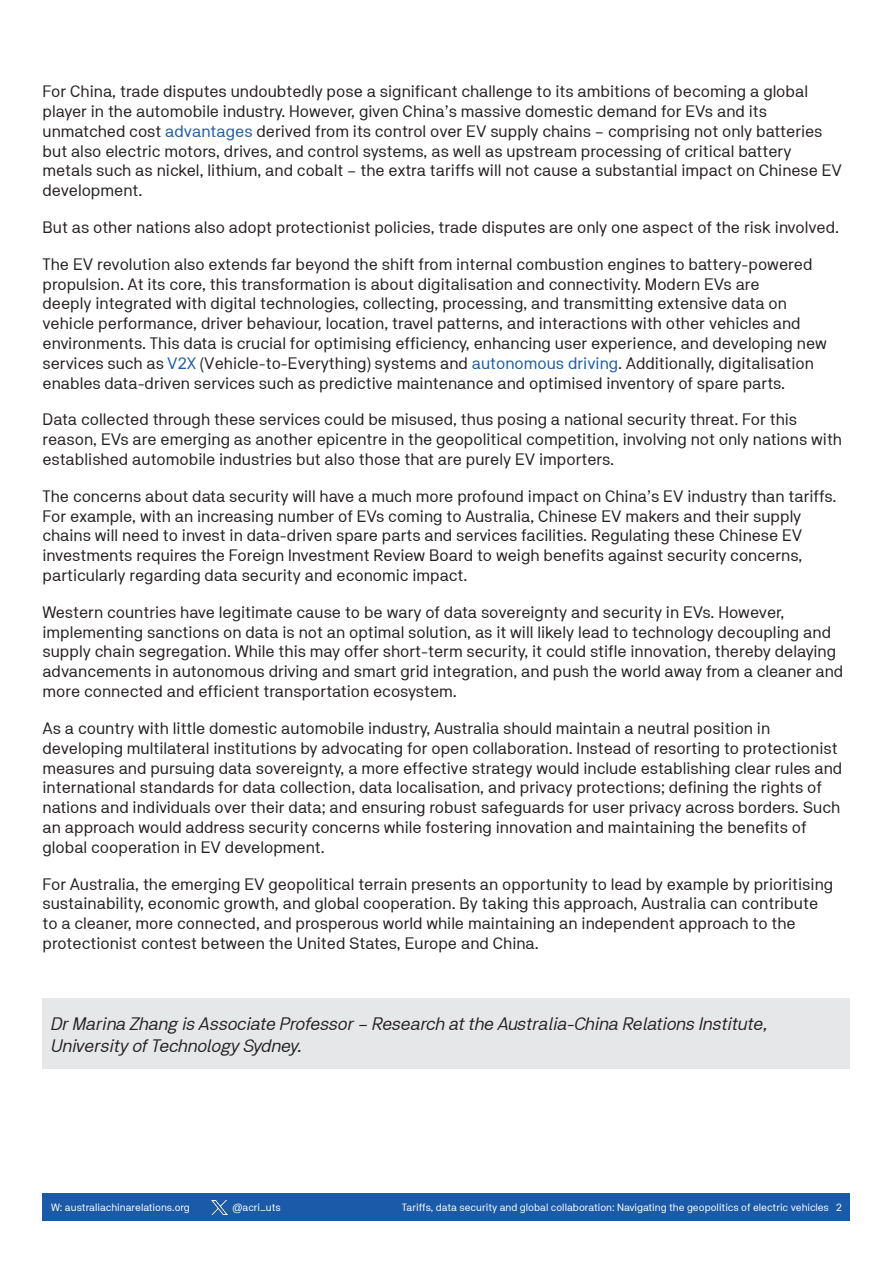
<style>
.page{position:relative;width:893px;height:1263px;background:#fff}
.page>*{position:absolute;margin:0;border:0;box-sizing:border-box;transform-origin:0 0}
.Author_bios{font:italic 18px/21.6px "NB Akademie Std";color:#231f20}
.Body_Copy{font:16.5px/19.8px "NB Akademie Std";color:#231f20}
.t1{font:10.5px "NB Akademie Std";color:#fff}
.s1{color:#1b5aa9}
</style>
<div class="page">
<div style="left:43px;top:1193px;width:807px;height:27px;background:#1b5aa9"></div>
<img style="left:212px;top:1200px;width:15px;height:15px">
<div style="left:43px;top:999px;width:807px;height:70px;background:#e6e7e9"></div>
<p class="Body_Copy" style="left:43px;top:81px;width:801px">For China, trade disputes undoubtedly pose a significant challenge to its ambitions of becoming a global player in the automobile industry. However, given China’s massive domestic demand for EVs and its unmatched cost <span class="s1">advantages</span> derived from its control over EV supply chains – comprising not only batteries but also electric motors, drives, and control systems, as well as upstream processing of critical battery metals such as nickel, lithium, and cobalt – the extra tariffs will not cause a substantial impact on Chinese EV development.</p>
<p class="Body_Copy" style="left:43px;top:217px;width:798px">But as other nations also adopt protectionist policies, trade disputes are only one aspect of the risk involved.</p>
<p class="Body_Copy" style="left:43px;top:254px;width:786px">The EV revolution also extends far beyond the shift from internal combustion engines to battery-powered propulsion. At its core, this transformation is about digitalisation and connectivity. Modern EVs are<br>deeply integrated with digital technologies, collecting, processing, and transmitting extensive data on vehicle performance, driver behaviour, location, travel patterns, and interactions with other vehicles and environments. This data is crucial for optimising efficiency, enhancing user experience, and developing new services such as <span class="s1">V2X</span> (Vehicle-to-Everything) systems and <span class="s1">autonomous driving</span>. Additionally, digitalisation enables data-driven services such as predictive maintenance and optimised inventory of spare parts.</p>
<p class="Body_Copy" style="left:43px;top:410px;width:801px">Data collected through these services could be misused, thus posing a national security threat. For this reason, EVs are emerging as another epicentre in the geopolitical competition, involving not only nations with established automobile industries but also those that are purely EV importers.</p>
<p class="Body_Copy" style="left:43px;top:486px;width:796px">The concerns about data security will have a much more profound impact on China’s EV industry than tariffs.<br>For example, with an increasing number of EVs coming to Australia, Chinese EV makers and their supply chains will need to invest in data-driven spare parts and services facilities. Regulating these Chinese EV investments requires the Foreign Investment Review Board to weigh benefits against security concerns, particularly regarding data security and economic impact.</p>
<p class="Body_Copy" style="left:43px;top:602px;width:802px">Western countries have legitimate cause to be wary of data sovereignty and security in EVs. However, implementing sanctions on data is not an optimal solution, as it will likely lead to technology decoupling and supply chain segregation. While this may offer short-term security, it could stifle innovation, thereby delaying advancements in autonomous driving and smart grid integration, and push the world away from a cleaner and more connected and efficient transportation ecosystem.</p>
<p class="Body_Copy" style="left:43px;top:718px;width:801px">As a country with little domestic automobile industry, Australia should maintain a neutral position in developing multilateral institutions by advocating for open collaboration. Instead of resorting to protectionist measures and pursuing data sovereignty, a more effective strategy would include establishing clear rules and international standards for data collection, data localisation, and privacy protections; defining the rights of nations and individuals over their data; and ensuring robust safeguards for user privacy across borders. Such an approach would address security concerns while fostering innovation and maintaining the benefits of global cooperation in EV development.</p>
<p class="Body_Copy" style="left:43px;top:874px;width:792px">For Australia, the emerging EV geopolitical terrain presents an opportunity to lead by example by prioritising sustainability, economic growth, and global cooperation. By taking this approach, Australia can contribute to a cleaner, more connected, and prosperous world while maintaining an independent approach to the protectionist contest between the United States, Europe and China.</p>
<p class="Author_bios" style="left:51px;top:1013px;width:718px">Dr Marina Zhang is Associate Professor – Research at the Australia-China Relations Institute,<br>University of Technology Sydney.</p>
<p class="t1" style="left:51px;top:1201px;width:140px">W: australiachinarelations.org</p>
<p class="t1" style="left:233px;top:1201px;width:50px">@acri_uts</p>
<p class="t1" style="left:402px;top:1201px;width:442px">Tariffs, data security and global collaboration: Navigating the geopolitics of electric vehicles 2</p>
</div>
